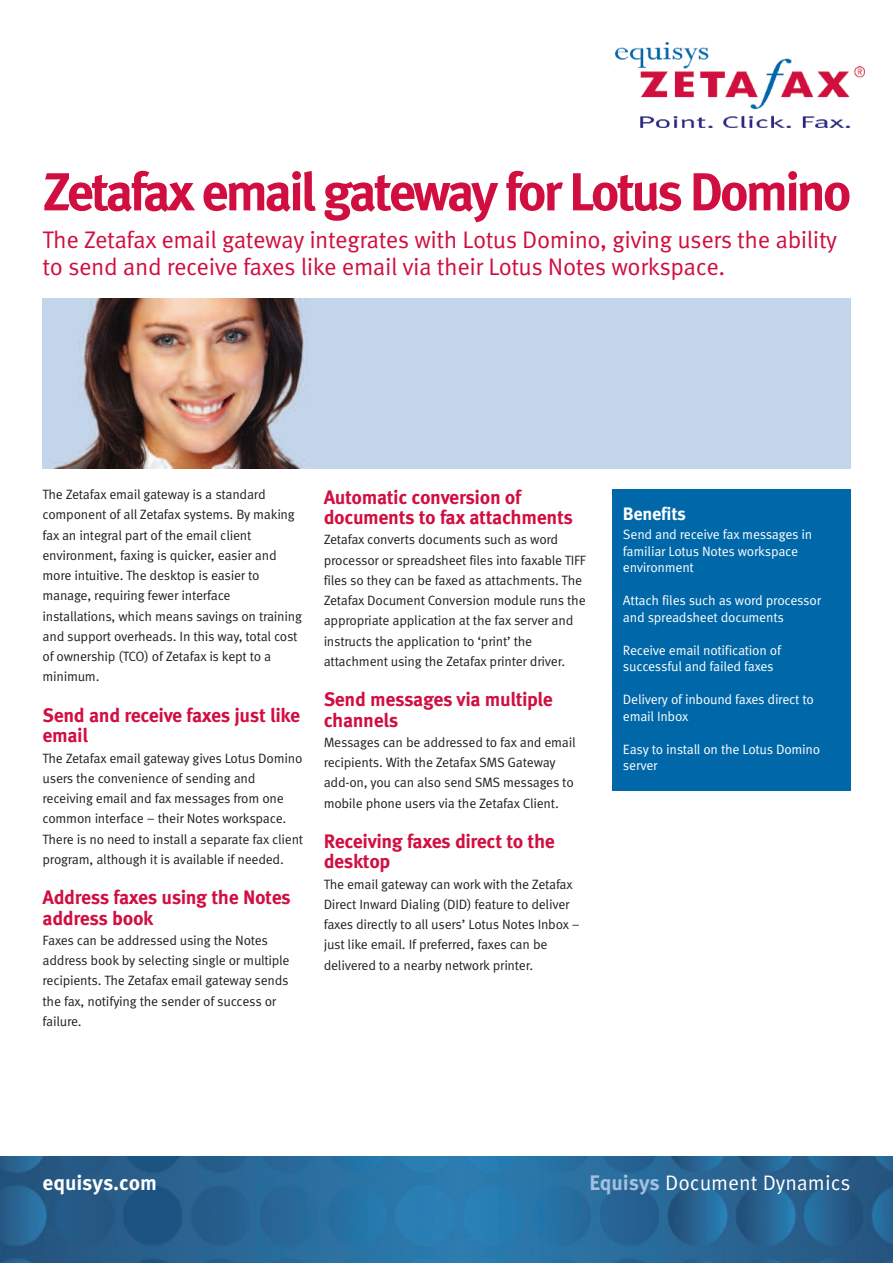
<style>
.page{position:relative;width:893px;height:1263px;background:#fff}
.page>*{position:absolute;margin:0;border:0;box-sizing:border-box;transform-origin:0 0}
.t1{font:700 53.4px "Meta OT";letter-spacing:-.065em;color:#d10e40}
.t2{font:24px/27px "Meta OT Norm";letter-spacing:-.02em;color:#d10e40}
.t3{font:21px "Meta OT Norm";color:#fff}
.t4{font:700 21px "Meta OT";letter-spacing:-.005em;color:#fff}
.t5{font:700 19.5px/20.2px "Meta OT";letter-spacing:-.015em;color:#d10e40}
.t6{font:700 18px "Meta OT";letter-spacing:-.015em;color:#fff}
.t7{font:13.5px/20.2px "Meta OT Norm";letter-spacing:-.02em;color:#231f20}
.t8{font:13.5px/16.5px "Meta OT Norm";letter-spacing:-.02em;color:#fff}
.s1{font-family:"Meta OT";font-weight:700;color:#a5c0df}
</style>
<div class="page">
<img style="left:0;top:1157px;width:893px;height:106px">
<div style="left:612px;top:489px;width:238px;height:302px;background:#0068a9"></div>
<svg style="left:615px;top:50px;width:250px;height:78px"></svg>
<img style="left:616px;top:43px;width:248px;height:84px">
<img style="left:43px;top:298px;width:807px;height:170px">
<h1 class="t1" style="left:43px;top:171px;width:811px">Zetafax email gateway for Lotus Domino</h1>
<h2 class="t2" style="left:43px;top:228px;width:796px">The Zetafax email gateway integrates with Lotus Domino, giving users the ability to send and receive faxes like email via their Lotus Notes workspace.</h2>
<p class="t7" style="left:43px;top:485px;width:261px">The Zetafax email gateway is a standard component of all Zetafax systems. By making fax an integral part of the email client environment, faxing is quicker, easier and more intuitive. The desktop is easier to manage, requiring fewer interface installations, which means savings on training and support overheads. In this way, total cost of ownership (TCO) of Zetafax is kept to a minimum.</p>
<h3 class="t5" style="left:43px;top:707px;width:259px">Send and receive faxes just like email</h3>
<p class="t7" style="left:43px;top:749px;width:262px">The Zetafax email gateway gives Lotus Domino users the convenience of sending and receiving email and fax messages from one common interface – their Notes workspace.<br>There is no need to install a separate fax client program, although it is available if needed.</p>
<h3 class="t5" style="left:43px;top:889px;width:250px">Address faxes using the Notes address book</h3>
<p class="t7" style="left:43px;top:931px;width:249px">Faxes can be addressed using the Notes address book by selecting single or multiple recipients. The Zetafax email gateway sends the fax, notifying the sender of success or failure.</p>
<h3 class="t5" style="left:324px;top:488px;width:251px">Automatic conversion of documents to fax attachments</h3>
<p class="t7" style="left:324px;top:530px;width:264px">Zetafax converts documents such as word processor or spreadsheet files into faxable TIFF files so they can be faxed as attachments. The Zetafax Document Conversion module runs the appropriate application at the fax server and instructs the application to ‘print’ the attachment using the Zetafax printer driver.</p>
<h3 class="t5" style="left:324px;top:691px;width:231px">Send messages via multiple channels</h3>
<p class="t7" style="left:324px;top:733px;width:254px">Messages can be addressed to fax and email recipients. With the Zetafax SMS Gateway add-on, you can also send SMS messages to mobile phone users via the Zetafax Client.</p>
<h3 class="t5" style="left:324px;top:833px;width:233px">Receiving faxes direct to the desktop</h3>
<p class="t7" style="left:324px;top:875px;width:258px">The email gateway can work with the Zetafax Direct Inward Dialing (DID) feature to deliver faxes directly to all users’ Lotus Notes Inbox – just like email. If preferred, faxes can be delivered to a nearby network printer.</p>
<h3 class="t6" style="left:623px;top:506px;width:65px">Benefits</h3>
<p class="t8" style="left:623px;top:527px;width:191px">Send and receive fax messages in familiar Lotus Notes workspace environment</p>
<p class="t8" style="left:623px;top:593px;width:200px">Attach files such as word processor and spreadsheet documents</p>
<p class="t8" style="left:623px;top:643px;width:160px">Receive email notification of successful and failed faxes</p>
<p class="t8" style="left:623px;top:692px;width:192px">Delivery of inbound faxes direct to email Inbox</p>
<p class="t8" style="left:623px;top:742px;width:199px">Easy to install on the Lotus Domino server</p>
<h3 class="t4" style="left:43px;top:1174px;width:116px">equisys.com</h3>
<h3 class="t3" style="left:590px;top:1174px;width:262px"><span class="s1">Equisys</span> Document Dynamics</h3>
</div>
